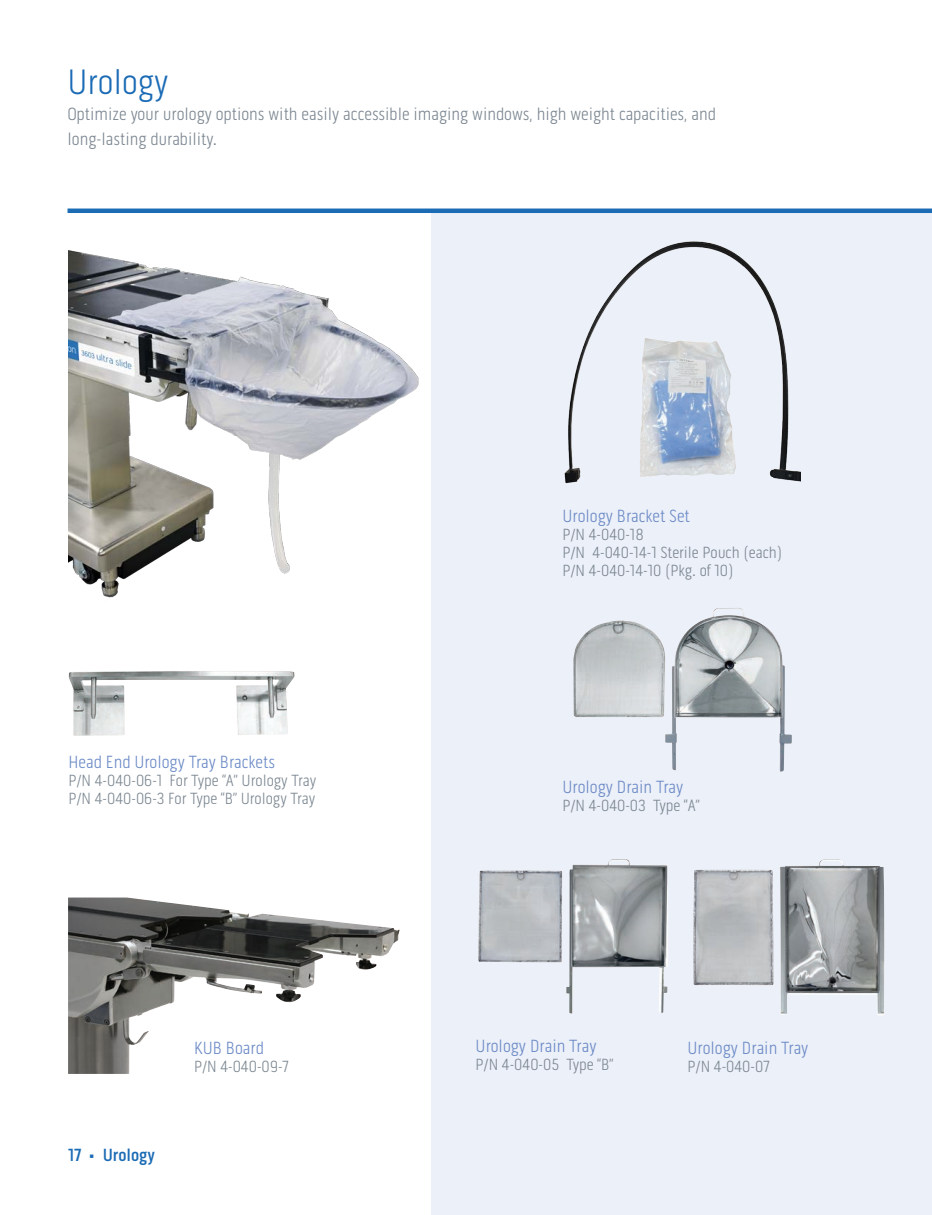
<style>
.page{position:relative;width:932px;height:1215px;background:#fff}
.page>*{position:absolute;margin:0;border:0;box-sizing:border-box;transform-origin:0 0}
.Section_header{font:300 36px "Pill Gothic 300 mg";color:#1b6bb5}
.Section_header-2{font:300 18px/25.5px "Pill Gothic 300 mg";color:#7b8691}
.gray_figure_text_left{font:300 18px "Pill Gothic 300 mg";color:#6a89c6}
.t1{font:500 18px "Pill Gothic 300 mg";color:#1b6bb5}
.gray_figure_text_left-2{font:300 16.5px "Pill Gothic 300 mg";color:#7b8691}
</style>
<div class="page">
<div style="left:431px;top:211px;width:501px;height:1004px;background:#ecf0f8"></div>
<img style="left:68px;top:250px;width:351px;height:348px">
<img style="left:564px;top:241px;width:236px;height:243px">
<img style="left:478px;top:859px;width:190px;height:155px">
<img style="left:693px;top:859px;width:191px;height:156px">
<img style="left:573px;top:608px;width:219px;height:164px">
<img style="left:69px;top:671px;width:225px;height:65px">
<img style="left:68px;top:898px;width:294px;height:176px">
<hr style="left:68px;top:209px;width:864px;height:4px;background:#1b6bb5">
<p class="Section_header" style="left:68px;top:61px;width:102px">Urology</p>
<p class="Section_header-2" style="left:68px;top:101px;width:649px">Optimize your urology options with easily accessible imaging windows, high weight capacities, and long-lasting durability.</p>
<p class="gray_figure_text_left" style="left:69px;top:751px;width:208px">Head End Urology Tray Brackets</p>
<p class="gray_figure_text_left-2" style="left:69px;top:771px;width:249px">P/N 4-040-06-1 For Type “A” Urology Tray</p>
<p class="gray_figure_text_left-2" style="left:69px;top:789px;width:248px">P/N 4-040-06-3 For Type “B” Urology Tray</p>
<p class="t1" style="left:68px;top:1144px;width:88px">17 • Urology</p>
<p class="gray_figure_text_left" style="left:194px;top:1038px;width:71px">KUB Board</p>
<p class="gray_figure_text_left-2" style="left:194px;top:1057px;width:96px">P/N 4-040-09-7</p>
<p class="gray_figure_text_left" style="left:562px;top:506px;width:129px">Urology Bracket Set</p>
<p class="gray_figure_text_left-2" style="left:562px;top:525px;width:83px">P/N 4-040-18</p>
<p class="gray_figure_text_left-2" style="left:562px;top:543px;width:221px">P/N 4-040-14-1 Sterile Pouch (each)</p>
<p class="gray_figure_text_left-2" style="left:562px;top:561px;width:172px">P/N 4-040-14-10 (Pkg. of 10)</p>
<p class="gray_figure_text_left" style="left:562px;top:776px;width:122px">Urology Drain Tray</p>
<p class="gray_figure_text_left-2" style="left:562px;top:795px;width:139px">P/N 4-040-03 Type “A”</p>
<p class="gray_figure_text_left" style="left:475px;top:1035px;width:122px">Urology Drain Tray</p>
<p class="gray_figure_text_left-2" style="left:475px;top:1055px;width:139px">P/N 4-040-05 Type “B”</p>
<p class="gray_figure_text_left" style="left:687px;top:1038px;width:122px">Urology Drain Tray</p>
<p class="gray_figure_text_left-2" style="left:687px;top:1057px;width:83px">P/N 4-040-07</p>
</div>
